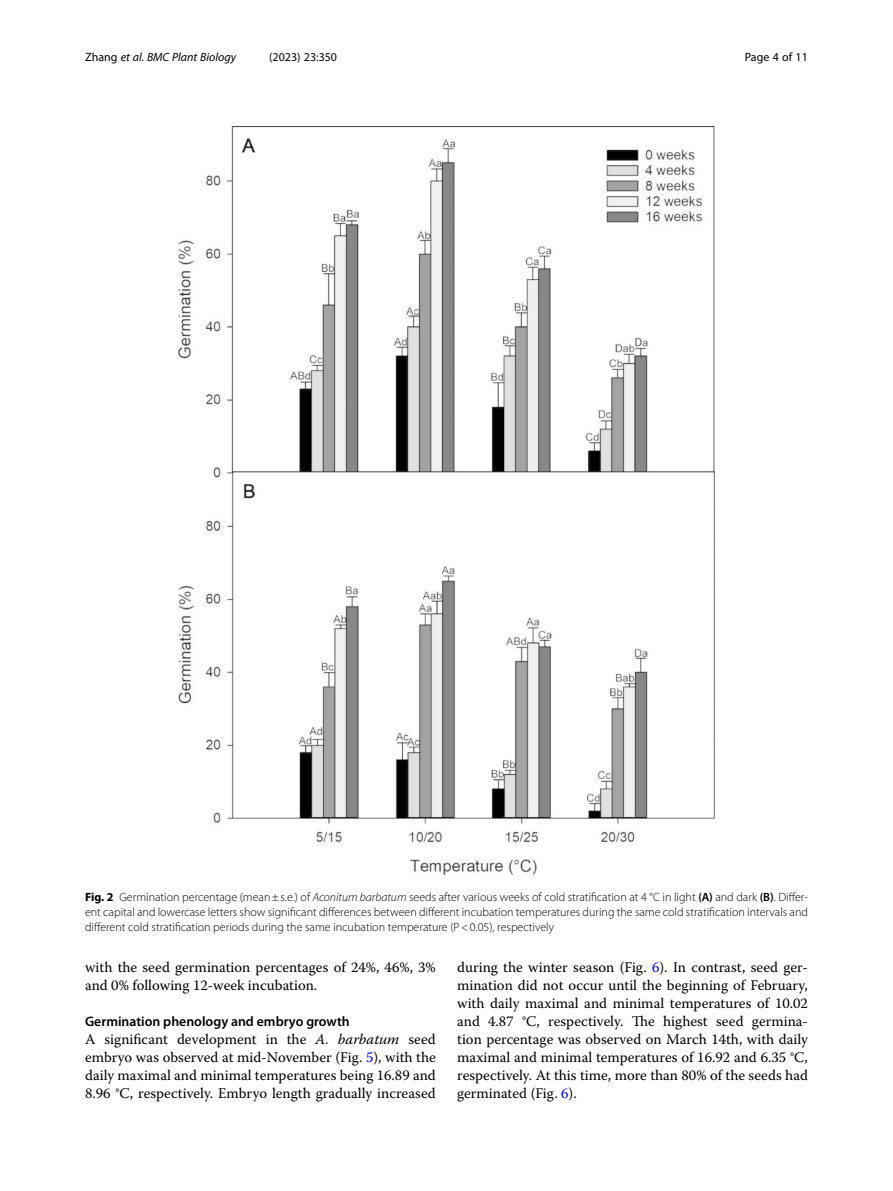
<style>
.page{position:relative;width:893px;height:1191px;background:#fff}
.page>*{position:absolute;margin:0;border:0;box-sizing:border-box;transform-origin:0 0}
.Body_Text{font:14.7px/18px "Warnock Pro";color:#000;text-align:justify}
.Head_2{font:600 13.8px "Myriad Pro";color:#000}
.Figure_Caption{font:300 12px/15px "Myriad Pro";color:#000;text-align:justify}
.t1{font:italic 12px "Myriad Pro";color:#000}
.t2{font:12px "Myriad Pro";color:#000}
.s1{font-style:normal}
.s2{font-weight:700}
.s3{font-style:italic}
.s4{font-weight:600}
.s5{color:#00f}
</style>
<div class="page">
<img style="left:178px;top:126px;width:536px;height:748px">
<p class="t1" style="left:85px;top:50px;width:152px"><span class="s1">Zhang</span> et al. BMC Plant Biology</p>
<p class="t2" style="left:269px;top:50px;width:70px">(2023) 23:350</p>
<p class="t2" style="left:745px;top:50px;width:65px">Page 4 of 11</p>
<p class="Figure_Caption" style="left:85px;top:889px;width:724px"><span class="s2">Fig. 2</span> Germination percentage (mean±s.e.) of <span class="s3">Aconitum barbatum</span> seeds after various weeks of cold stratification at 4 °C in light <span class="s4">(A)</span> and dark <span class="s4">(B)</span>. Differ&shy;ent capital and lowercase letters show significant differences between different incubation temperatures during the same cold stratification intervals and different cold stratification periods during the same incubation temperature (P&lt;0.05), respectively</p>
<p class="Body_Text" style="left:85px;top:958px;width:352px">with the seed germination percentages of 24%, 46%, 3% and 0% following 12-week incubation.</p>
<p class="Head_2" style="left:85px;top:1013px;width:266px">Germination phenology and embryo growth</p>
<p class="Body_Text" style="left:85px;top:1030px;width:352px">A significant development in the <span class="s3">A. barbatum</span> seed embryo was observed at mid-November (Fig. <span class="s5">5</span>), with the daily maximal and minimal temperatures being 16.89 and 8.96 °C, respectively. Embryo length gradually increased</p>
<p class="Body_Text" style="left:457px;top:958px;width:352px">during the winter season (Fig. <span class="s5">6</span>). In contrast, seed ger&shy;mination did not occur until the beginning of February, with daily maximal and minimal temperatures of 10.02 and 4.87 °C, respectively. The highest seed germina&shy;tion percentage was observed on March 14th, with daily maximal and minimal temperatures of 16.92 and 6.35 °C, respectively. At this time, more than 80% of the seeds had germinated (Fig. <span class="s5">6</span>).</p>
</div>
